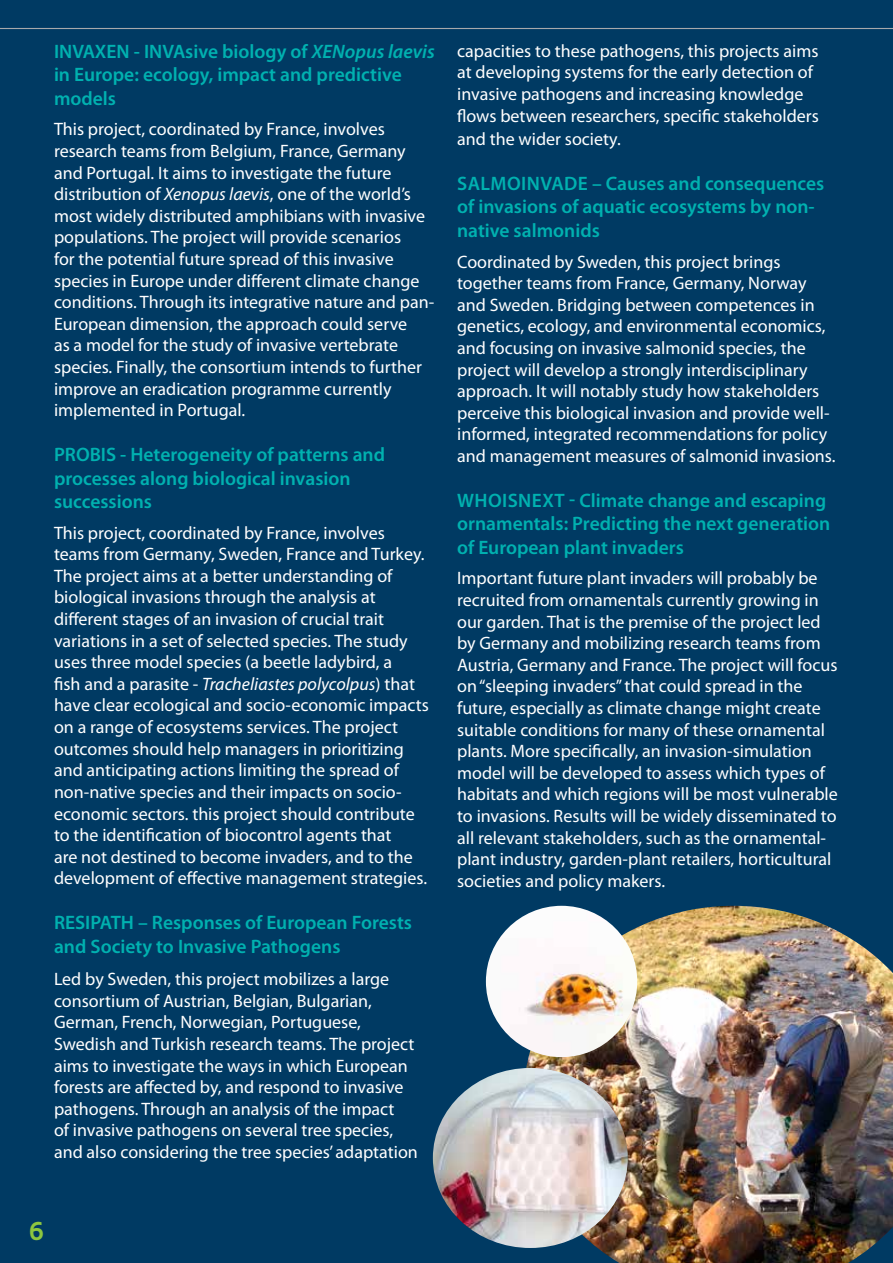
<style>
.page{position:relative;width:893px;height:1263px;background:#fff}
.page>*{position:absolute;margin:0;border:0;box-sizing:border-box;transform-origin:0 0}
.t1{font:700 27px "Maven Pro";color:#8dc63f}
.t2{font:600 19.5px/23.4px "Myriad Pro";color:#00b1b0}
.t3{font:18px/21.6px "Myriad Pro";color:#fff}
.s1{font-style:italic}
</style>
<div class="page">
<div style="left:14px;top:14px;width:865px;height:1235px;background:#003a63"></div>
<div style="left:0;top:0;width:893px;height:1263px;border:28px solid #003a63"></div>
<img style="left:523px;top:906px;width:370px;height:357px">
<img style="left:433px;top:1068px;width:195px;height:180px">
<hr style="left:0;top:28px;width:893px;height:1px;background:#a7a9ac">
<img style="left:486px;top:906px;width:151px;height:151px;border-radius:76px">
<p class="t2" style="left:54px;top:39px;width:382px">INVAXEN - INVAsive biology of <span class="s1">XENopus laevis </span>in Europe: ecology, impact and predictive models</p>
<p class="t3" style="left:54px;top:118px;width:382px">This project, coordinated by France, involves research teams from Belgium, France, Germany and Portugal. It aims to investigate the future distribution of <span class="s1">Xenopus laevis</span>, one of the world’s most widely distributed amphibians with invasive populations. The project will provide scenarios<br>for the potential future spread of this invasive species in Europe under different climate change conditions. Through its integrative nature and pan-European dimension, the approach could serve<br>as a model for the study of invasive vertebrate species. Finally, the consortium intends to further improve an eradication programme currently implemented in Portugal.</p>
<p class="t2" style="left:54px;top:442px;width:333px">PROBIS - Heterogeneity of patterns and processes along biological invasion successions</p>
<p class="t3" style="left:54px;top:521px;width:376px">This project, coordinated by France, involves teams from Germany, Sweden, France and Turkey.<br>The project aims at a better understanding of biological invasions through the analysis at different stages of an invasion of crucial trait variations in a set of selected species. The study uses three model species (a beetle ladybird, a<br>fish and a parasite - <span class="s1">Tracheliastes polycolpus</span>) that have clear ecological and socio-economic impacts on a range of ecosystems services. The project outcomes should help managers in prioritizing and anticipating actions limiting the spread of non-native species and their impacts on socio&shy;economic sectors. this project should contribute to the identification of biocontrol agents that<br>are not destined to become invaders, and to the development of effective management strategies.</p>
<p class="t2" style="left:54px;top:910px;width:360px">RESIPATH – Responses of European Forests and Society to Invasive Pathogens</p>
<p class="t3" style="left:54px;top:968px;width:365px">Led by Sweden, this project mobilizes a large consortium of Austrian, Belgian, Bulgarian, German, French, Norwegian, Portuguese, Swedish and Turkish research teams. The project aims to investigate the ways in which European forests are affected by, and respond to invasive pathogens. Through an analysis of the impact<br>of invasive pathogens on several tree species, and also considering the tree species’ adaptation</p>
<p class="t3" style="left:457px;top:40px;width:363px">capacities to these pathogens, this projects aims at developing systems for the early detection of invasive pathogens and increasing knowledge flows between researchers, specific stakeholders</p>
<p class="t3" style="left:457px;top:128px;width:165px">and the wider society.</p>
<p class="t2" style="left:457px;top:171px;width:25px">Salmo</p>
<p class="t2" style="left:521px;top:171px;width:19px">Invade</p>
<p class="t2" style="left:457px;top:171px;width:369px;text-indent:135px">– Causes and consequences of invasions of aquatic ecosystems by non&shy;native salmonids</p>
<p class="t3" style="left:457px;top:250px;width:380px">Coordinated by Sweden, this project brings together teams from France, Germany, Norway and Sweden. Bridging between competences in genetics, ecology, and environmental economics, and focusing on invasive salmonid species, the project will develop a strongly interdisciplinary approach. It will notably study how stakeholders perceive this biological invasion and provide well&shy;informed, integrated recommendations for policy and management measures of salmonid invasions.</p>
<p class="t2" style="left:457px;top:488px;width:86px">WhoIsNext</p>
<p class="t2" style="left:457px;top:488px;width:375px;text-indent:112px">- Climate change and escaping ornamentals: Predicting the next generation of European plant invaders</p>
<p class="t3" style="left:457px;top:567px;width:382px">Important future plant invaders will probably be recruited from ornamentals currently growing in our garden. That is the premise of the project led by Germany and mobilizing research teams from Austria, Germany and France. The project will focus on “sleeping invaders” that could spread in the future, especially as climate change might create suitable conditions for many of these ornamental plants. More specifically, an invasion-simulation model will be developed to assess which types of habitats and which regions will be most vulnerable to invasions. Results will be widely disseminated to all relevant stakeholders, such as the ornamental&shy;plant industry, garden-plant retailers, horticultural societies and policy makers.</p>
<h1 class="t1" style="left:29px;top:1214px;width:18px">6</h1>
</div>
